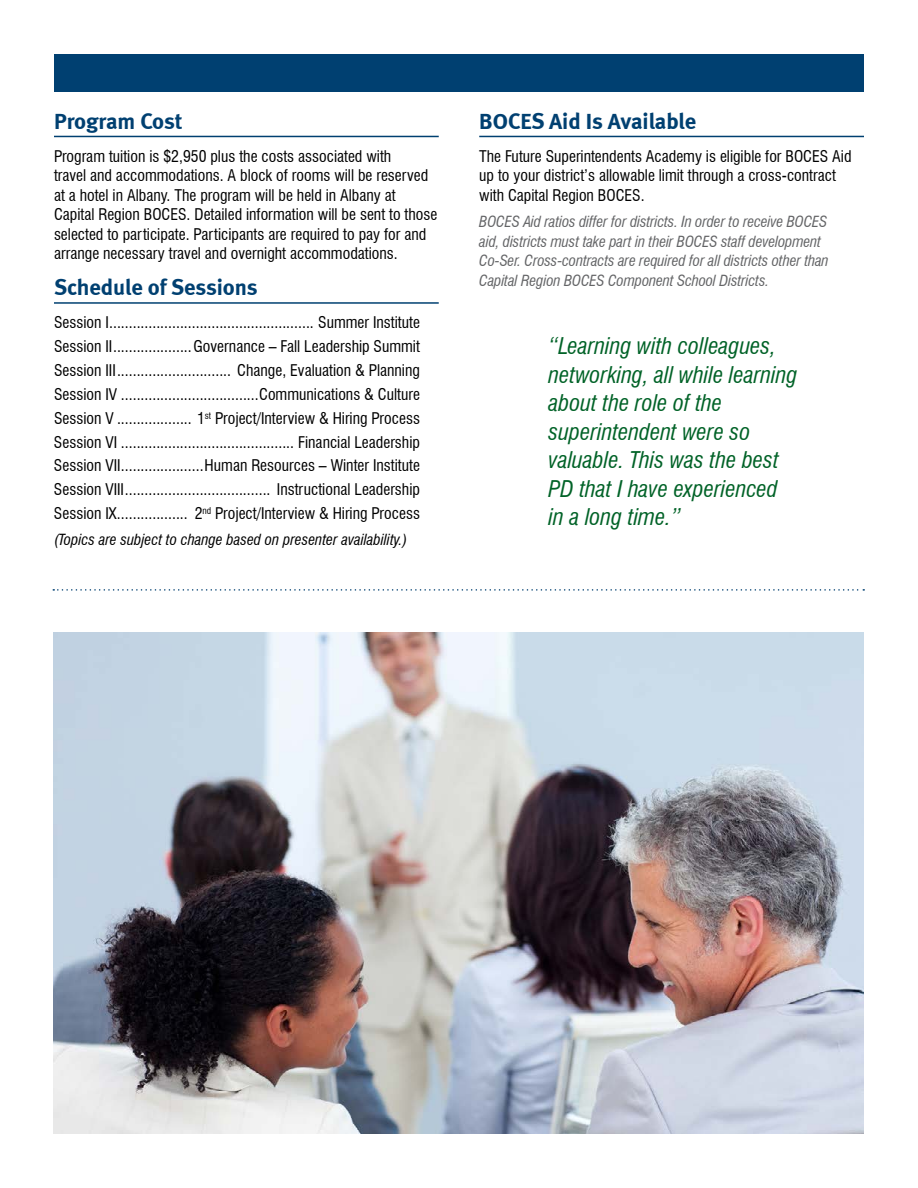
<style>
.page{position:relative;width:918px;height:1188px;background:#fff}
.page>*{position:absolute;margin:0;border:0;box-sizing:border-box;transform-origin:0 0}
.t1{font:italic condensed 22.5px/28.5px "Swiss 721 BT";color:#006227}
.t2{font:22.5px "Meta Bold LF";letter-spacing:-.005em;color:#004071}
.t3{font:condensed 15.75px/23.9px "Swiss 721 BT";color:#000}
.t4{font:italic condensed 15px/19.5px "Swiss 721 BT";letter-spacing:-.01em;color:#636466}
.t5{font:italic condensed 15px "Swiss 721 BT";color:#000}
</style>
<div class="page">
<img style="left:53px;top:632px;width:810px;height:502px">
<div style="left:54px;top:54px;width:810px;height:38px;background:#004071"></div>
<hr style="left:54px;top:136px;width:385px;height:1px;background:#004071">
<hr style="left:54px;top:302px;width:385px;height:2px;background:#004071">
<hr style="left:479px;top:136px;width:385px;height:1px;background:#004071">
<svg style="left:53px;top:589px;width:811px;height:2px"></svg>
<h1 class="t2" style="left:54px;top:108px;width:130px">Program Cost</h1>
<p class="t3" style="left:54px;top:146px;width:385px;line-height:19.5px">Program tuition is $2,950 plus the costs associated with<br>travel and accommodations. A block of rooms will be reserved at a hotel in Albany. The program will be held in Albany at Capital Region BOCES. Detailed information will be sent to those selected to participate. Participants are required to pay for and arrange necessary travel and overnight accommodations.</p>
<h1 class="t2" style="left:54px;top:274px;width:205px">Schedule of Sessions</h1>
<p class="t3" style="left:54px;top:311px;width:368px;text-align:justify">Session I.................................................... Summer Institute Session II....................Governance – Fall Leadership Summit Session III............................. Change, Evaluation &amp; Planning Session IV ...................................Communications &amp; Culture Session V ................... 1<sup>st</sup> Project/Interview &amp; Hiring Process Session VI ............................................ Financial Leadership Session VII.....................Human Resources – Winter Institute Session VIII..................................... Instructional Leadership Session IX.................. 2<sup>nd</sup> Project/Interview &amp; Hiring Process</p>
<p class="t5" style="left:54px;top:531px;width:355px">(Topics are subject to change based on presenter availability.)</p>
<h1 class="t2" style="left:479px;top:108px;width:218px">BOCES Aid Is Available</h1>
<p class="t3" style="left:479px;top:146px;width:374px;line-height:19.5px">The Future Superintendents Academy is eligible for BOCES Aid up to your district’s allowable limit through a cross-contract with Capital Region BOCES.</p>
<p class="t4" style="left:479px;top:212px;width:351px">BOCES Aid ratios differ for districts. In order to receive BOCES aid, districts must take part in their BOCES staff development Co-Ser. Cross-contracts are required for all districts other than Capital Region BOCES Component School Districts.</p>
<h1 class="t1" style="left:549px;top:332px;width:250px">“Learning with colleagues, networking, all while learning about the role of the superintendent were so valuable. This was the best<br>PD that I have experienced in a long time.”</h1>
</div>
